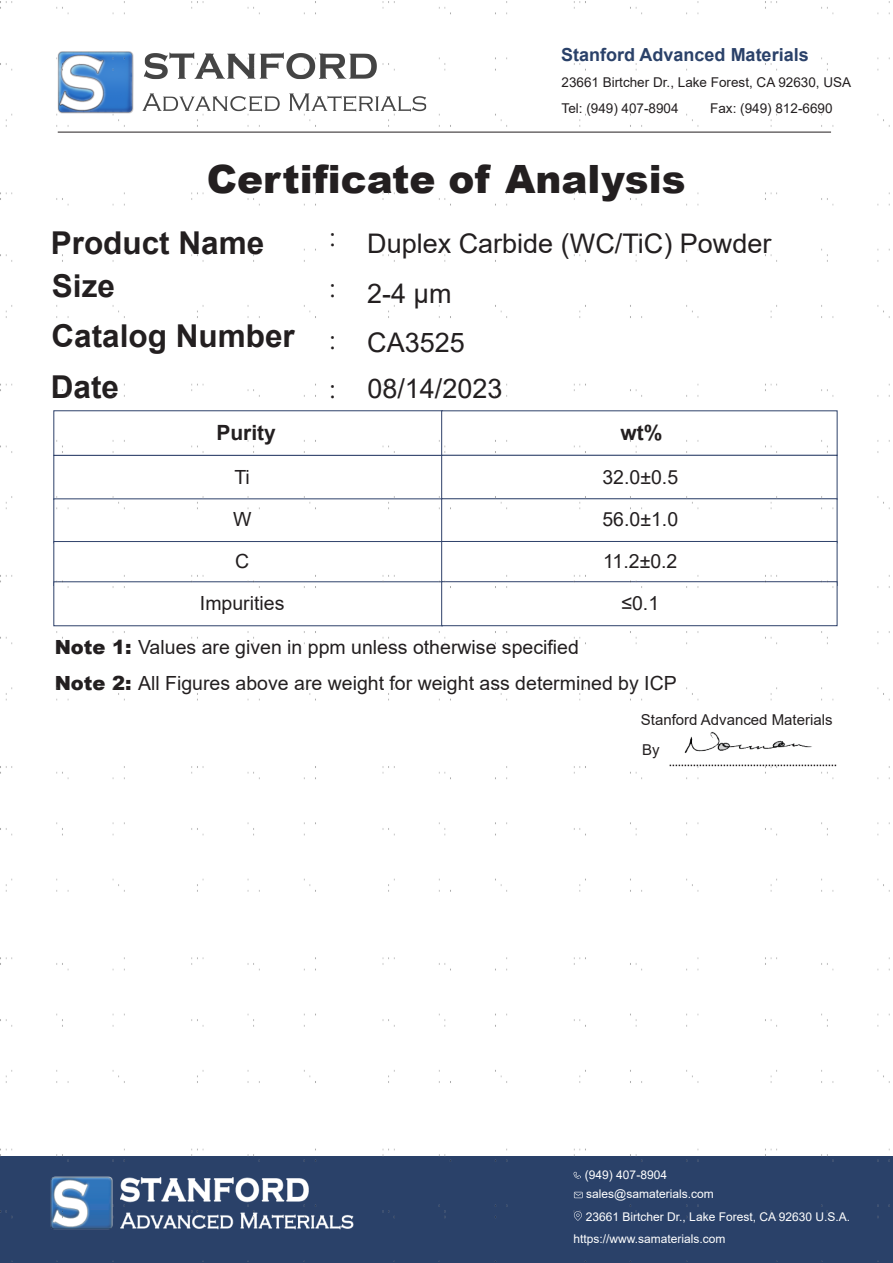
<style>
.page{position:relative;width:893px;height:1263px;background:#fff}
.page>*{position:absolute;margin:0;border:0;box-sizing:border-box;transform-origin:0 0}
.t1{font:900 39px "Arial";color:#231f20}
.t2{font:700 31.5px "Arial";color:#231f20}
.t3{font:300 31.5px/50.7px "Adobe Song Std";color:#231f20;text-align:justify}
.t4{font:27px "Arial";color:#231f20}
.t5{font:700 21px "Arial";color:#231f20}
.t6{font:19.5px/42px "Arial";color:#231f20;text-align:center}
.t7{font:700 18px "Arial";color:#2a4169}
.t8{font:15px/30.5px "Arial";color:#231f20}
.t9{font:13.5px/25.5px "Arial";color:#231f20}
.t10{font:12px/19.5px "Arial";color:#fff}
.s1{font-weight:900}
</style>
<div class="page">
<div style="left:0;top:1156px;width:893px;height:107px;background:#2a4169"></div>
<img style="left:0;top:1px;width:890px;height:1260px">
<p class="t7" style="left:561px;top:42px;width:249px">Stanford Advanced Materials</p>
<p class="t9" style="left:561px;top:70px;width:291px">23661 Birtcher Dr., Lake Forest, CA 92630, USA<br>Tel: (949) 407-8904</p>
<p class="t9" style="left:710px;top:95px;width:124px">Fax: (949) 812-6690</p>
<h1 class="t1" style="left:207px;top:151px;width:480px">Certificate of Analysis</h1>
<h2 class="t2" style="left:51px;top:221px;width:215px">Product Name</h2>
<h3 class="t4" style="left:367px;top:225px;width:406px">Duplex Carbide (WC/TiC) Powder</h3>
<h2 class="t3" style="left:329px;top:211px;width:9px">: : : :</h2>
<h2 class="t2" style="left:52px;top:264px;width:65px">Size</h2>
<h3 class="t4" style="left:367px;top:275px;width:86px">2-4 μm</h3>
<h2 class="t2" style="left:52px;top:313px;width:245px">Catalog Number</h2>
<h3 class="t4" style="left:367px;top:324px;width:99px">CA3525</h3>
<h2 class="t2" style="left:51px;top:365px;width:70px">Date</h2>
<h3 class="t4" style="left:367px;top:370px;width:137px">08/14/2023</h3>
<p class="t5" style="left:216px;top:418px;width:61px">Purity</p>
<p class="t5" style="left:620px;top:418px;width:44px">wt%</p>
<p class="t6" style="left:200px;top:456px;width:86px">Ti<br>W<br>C<br>Impurities</p>
<p class="t6" style="left:602px;top:456px;width:77px">32.0±0.5<br>56.0±1.0<br>11.2±0.2 ≤0.1</p>
<p class="t6" style="left:55px;top:629px;width:624px;line-height:35.7px;text-align:left"><span class="s1">Note 1:</span> Values are given in ppm unless otherwise specified<br><span class="s1">Note 2:</span> All Figures above are weight for weight ass determined by ICP</p>
<p class="t8" style="left:641px;top:704px;width:193px">Stanford Advanced Materials<br>By</p>
<p class="t10" style="left:585px;top:1165px;width:130px">(949) 407-8904 sales@samaterials.com</p>
<p class="t10" style="left:586px;top:1207px;width:266px">23661 Birtcher Dr., Lake Forest, CA 92630 U.S.A.</p>
<p class="t10" style="left:573px;top:1228px;width:154px">https://www.samaterials.com</p>
</div>
